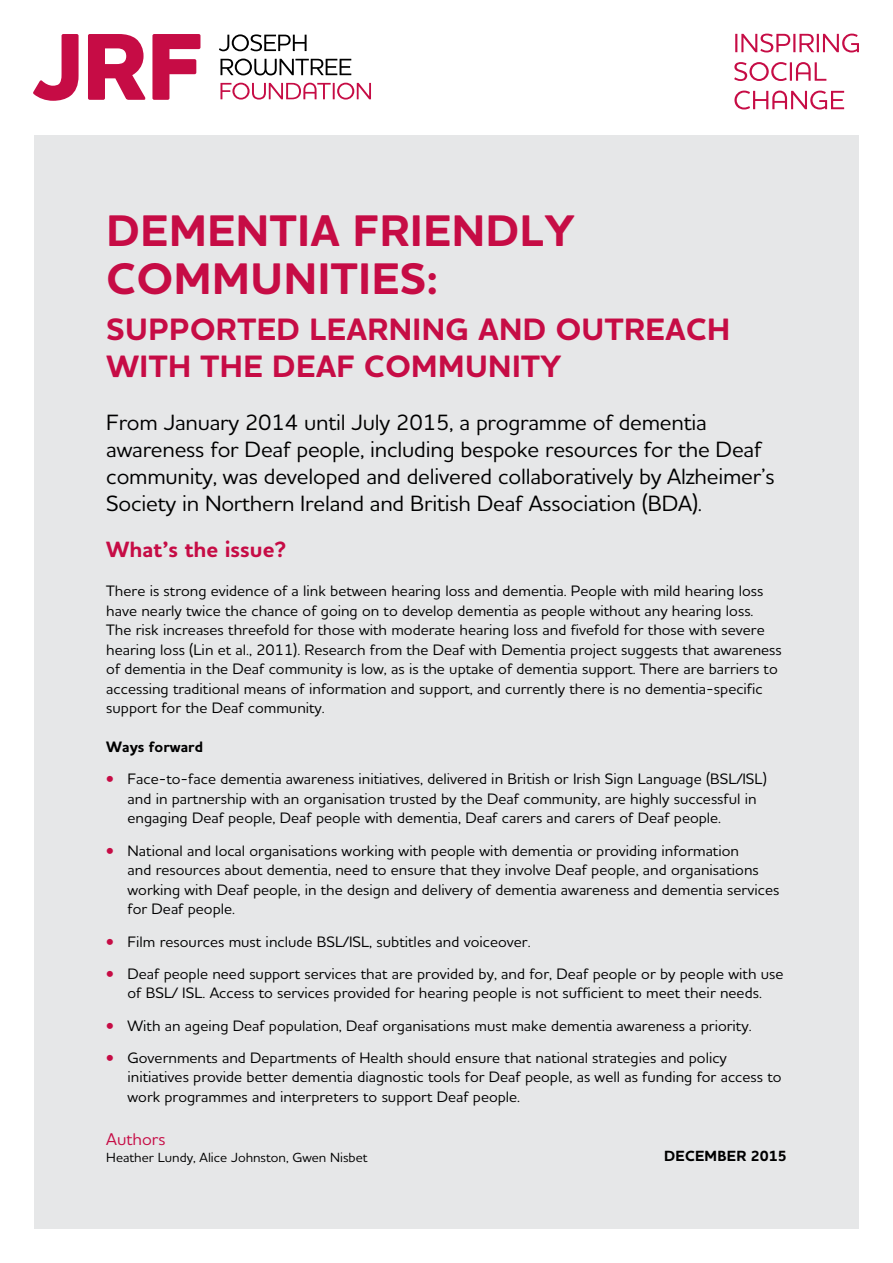
<style>
.page{position:relative;width:893px;height:1263px;background:#fff}
.page>*{position:absolute;margin:0;border:0;box-sizing:border-box;transform-origin:0 0}
.t1{font:700 45px/48px "Houschka Alt Pro";letter-spacing:.015em;color:#c60c45}
.t2{font:700 31.5px/37.5px "Houschka Alt Pro";letter-spacing:.015em;color:#c60c45}
.t3{font:500 22.5px/27px "Houschka Alt Pro";letter-spacing:-.01em;color:#000}
.t4{font:700 22.5px "Houschka Alt Pro";color:#c60c45}
.t5{font:500 17.25px "Houschka Alt Pro";color:#c60c45}
.t6{font:500 15.3px/19.5px "Houschka Alt Pro";color:#000}
.t7{font:700 15.3px "Houschka Alt Pro";color:#000}
.t8{font:700 15px "Houschka Alt Pro";letter-spacing:.015em;color:#000}
.t9{font:500 13.5px "Houschka Alt Pro";color:#000}
.s1{font-weight:700;font-size:15px;color:#c60c45}
</style>
<div class="page">
<div style="left:34px;top:136px;width:825px;height:1093px;background:#e6e7e8"></div>
<svg style="left:33px;top:34px;width:46px;height:67px"></svg>
<svg style="left:88px;top:34px;width:58px;height:66px"></svg>
<svg style="left:152px;top:34px;width:48px;height:66px"></svg>
<svg style="left:219px;top:34px;width:88px;height:17px"></svg>
<svg style="left:220px;top:59px;width:131px;height:16px"></svg>
<svg style="left:220px;top:83px;width:151px;height:17px"></svg>
<svg style="left:735px;top:34px;width:124px;height:18px"></svg>
<svg style="left:734px;top:62px;width:92px;height:19px"></svg>
<svg style="left:734px;top:91px;width:110px;height:18px"></svg>
<h1 class="t1" style="left:107px;top:207px;width:469px">DEMENTIA FRIENDLY<br>COMMUNITIES:</h1>
<h2 class="t2" style="left:107px;top:311px;width:625px">SUPPORTED LEARNING AND OUTREACH<br>WITH THE DEAF COMMUNITY</h2>
<p class="t3" style="left:106px;top:408px;width:670px">From January 2014 until July 2015, a programme of dementia awareness for Deaf people, including bespoke resources for the Deaf community, was developed and delivered collaboratively by Alzheimer’s Society in Northern Ireland and British Deaf Association (BDA).</p>
<h3 class="t4" style="left:106px;top:535px;width:181px">What’s the issue?</h3>
<p class="t6" style="left:106px;top:581px;width:677px">There is strong evidence of a link between hearing loss and dementia. People with mild hearing loss have nearly twice the chance of going on to develop dementia as people without any hearing loss.<br>The risk increases threefold for those with moderate hearing loss and fivefold for those with severe hearing loss (Lin et al., 2011). Research from the Deaf with Dementia project suggests that awareness of dementia in the Deaf community is low, as is the uptake of dementia support. There are barriers to accessing traditional means of information and support, and currently there is no dementia-specific support for the Deaf community.</p>
<p class="t7" style="left:106px;top:737px;width:98px">Ways forward</p>
<p class="t6" style="left:128px;top:769px;width:641px;text-indent:-21px"><span class="s1">•</span> Face-to-face dementia awareness initiatives, delivered in British or Irish Sign Language (BSL/ISL) and in partnership with an organisation trusted by the Deaf community, are highly successful in engaging Deaf people, Deaf people with dementia, Deaf carers and carers of Deaf people.</p>
<p class="t6" style="left:128px;top:840px;width:653px;text-indent:-21px"><span class="s1">•</span> National and local organisations working with people with dementia or providing information<br>and resources about dementia, need to ensure that they involve Deaf people, and organisations working with Deaf people, in the design and delivery of dementia awareness and dementia services for Deaf people.</p>
<p class="t6" style="left:106px;top:931px;width:426px"><span class="s1">•</span> Film resources must include BSL/ISL, subtitles and voiceover.</p>
<p class="t6" style="left:106px;top:963px;width:679px;text-align:center"><span class="s1">•</span> Deaf people need support services that are provided by, and for, Deaf people or by people with use of BSL/ ISL. Access to services provided for hearing people is not sufficient to meet their needs.</p>
<p class="t6" style="left:106px;top:1015px;width:647px"><span class="s1">•</span> With an ageing Deaf population, Deaf organisations must make dementia awareness a priority.</p>
<p class="t6" style="left:128px;top:1047px;width:656px;text-indent:-21px"><span class="s1">•</span> Governments and Departments of Health should ensure that national strategies and policy initiatives provide better dementia diagnostic tools for Deaf people, as well as funding for access to work programmes and interpreters to support Deaf people.</p>
<p class="t5" style="left:106px;top:1128px;width:61px">Authors</p>
<p class="t9" style="left:106px;top:1148px;width:263px">Heather Lundy, Alice Johnston, Gwen Nisbet</p>
<p class="t8" style="left:664px;top:1146px;width:124px">DECEMBER 2015</p>
</div>
